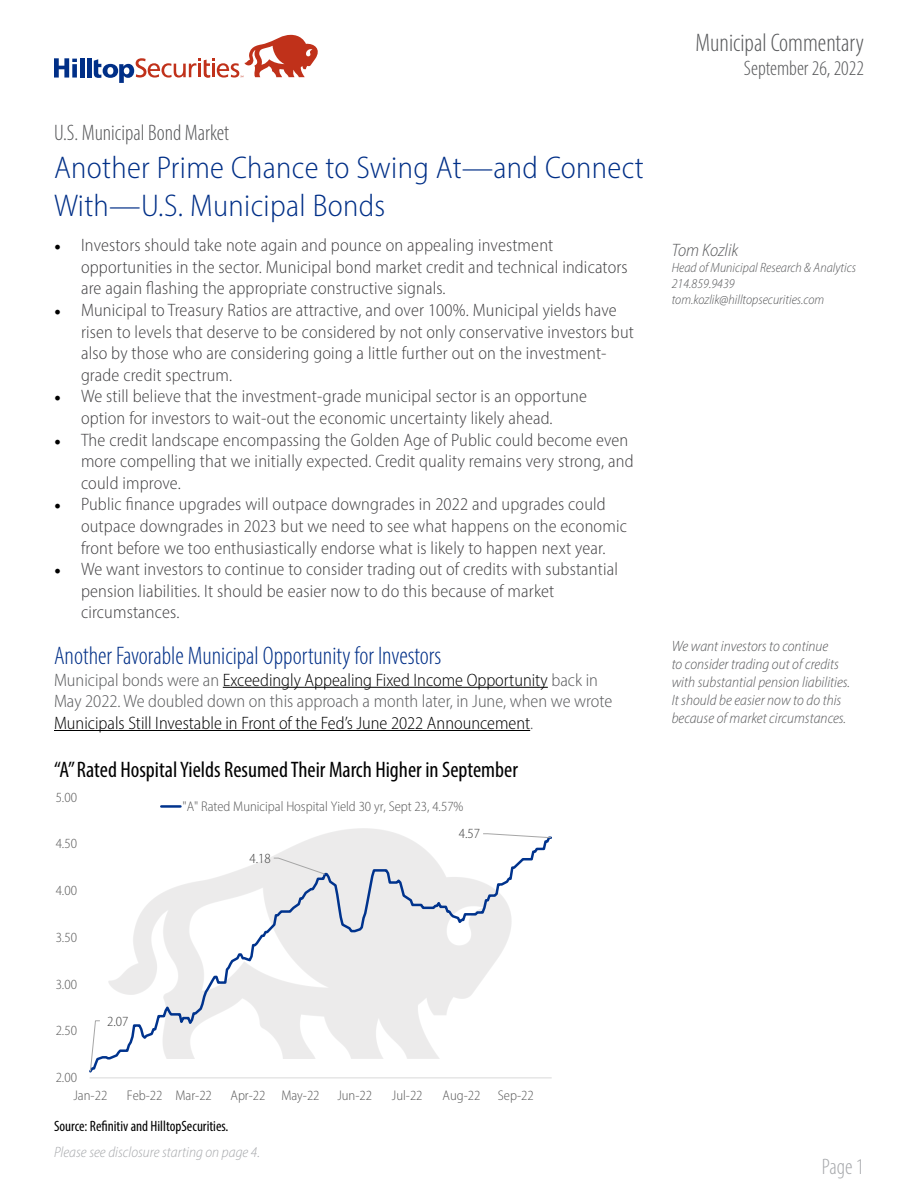
<style>
.page{position:relative;width:918px;height:1188px;background:#fff}
.page>*{position:absolute;margin:0;border:0;box-sizing:border-box;transform-origin:0 0}
.t1{font:300 semi-condensed 31.5px/37.8px "Myriad Pro";letter-spacing:.01em;color:#002f87}
.t2{font:300 condensed 25.5px "Myriad Pro";color:#002f87}
.t3{font:300 condensed 25.5px "Myriad Pro";color:#58595b}
.t4{font:condensed 22.5px "Myriad Pro";color:#000}
.t5{font:300 condensed 22.5px "Myriad Pro";color:#58595b}
.t6{font:300 condensed 22.5px "Myriad Pro";color:#a7a9ac}
.t7{font:300 condensed 21px "Myriad Pro";color:#58595b}
.t8{font:300 semi-condensed 18px/21.6px "Myriad Pro";letter-spacing:.01em;color:#414042}
.t9{font:300 semi-condensed 18px/21.6px "Myriad Pro";color:#000}
.t10{font:italic 300 semi-condensed 18px "Myriad Pro";color:#58595b}
.t11{font:italic 300 semi-condensed 15px/18px "Myriad Pro";color:#58595b}
.t12{font:condensed 15px "Myriad Pro";color:#000}
.t13{font:italic 300 semi-condensed 15px "Myriad Pro";color:#a7a9ac}
.t14{font:300 semi-condensed 14.1px "Myriad Pro";color:#595959}
.t15{font:300 semi-condensed 14.1px "Myriad Pro";color:#404040}
.t16{font:italic 300 semi-condensed 13.5px/16.2px "Myriad Pro";color:#58595b}
.s1{font-family:"Minion Pro";font-weight:400;font-stretch:normal;color:#000}
.s2{color:#58595b}
</style>
<div class="page">
<hr style="left:223px;top:687px;width:325px;height:1px;background:#000">
<hr style="left:54px;top:730px;width:476px;height:1px;background:#000">
<hr style="left:90px;top:1078px;width:462px;height:1px;background:#d9d9d9">
<svg style="left:89px;top:835px;width:463px;height:238px"></svg>
<svg style="left:90px;top:1020px;width:11px;height:52px"></svg>
<svg style="left:273px;top:857px;width:53px;height:18px"></svg>
<svg style="left:482px;top:833px;width:70px;height:5px"></svg>
<hr style="left:161px;top:805px;width:19px;height:3px;background:#00338d">
<svg style="left:54px;top:58px;width:23px;height:20px"></svg>
<hr style="left:80px;top:58px;width:4px;height:20px;background:#002f87">
<div style="left:87px;top:58px;width:5px;height:20px;background:#002f87"></div>
<svg style="left:94px;top:35px;width:224px;height:48px"></svg>
<p class="t5" style="left:54px;top:119px;width:177px">U.S. Municipal Bond Market</p>
<h1 class="t1" style="left:54px;top:148px;width:591px">Another Prime Chance to Swing At—and Connect<br>With—U.S. Municipal Bonds</h1>
<p class="t8" style="left:81px;top:234px;width:548px;text-indent:-27px"><span class="s1">•</span> Investors should take note again and pounce on appealing investment opportunities in the sector. Municipal bond market credit and technical indicators are again flashing the appropriate constructive signals.</p>
<p class="t8" style="left:81px;top:299px;width:554px;text-indent:-27px"><span class="s1">•</span> Municipal to Treasury Ratios are attractive, and over 100%. Municipal yields have risen to levels that deserve to be considered by not only conservative investors but also by those who are considering going a little further out on the investment&shy;grade credit spectrum.</p>
<p class="t8" style="left:54px;top:385px;width:535px;text-align:center"><span class="s1">•</span> We still believe that the investment-grade municipal sector is an opportune option for investors to wait-out the economic uncertainty likely ahead.</p>
<p class="t8" style="left:81px;top:429px;width:554px;text-indent:-27px"><span class="s1">•</span> The credit landscape encompassing the Golden Age of Public could become even more compelling that we initially expected. Credit quality remains very strong, and could improve.</p>
<p class="t8" style="left:81px;top:493px;width:547px;text-indent:-27px"><span class="s1">•</span> Public finance upgrades will outpace downgrades in 2022 and upgrades could outpace downgrades in 2023 but we need to see what happens on the economic front before we too enthusiastically endorse what is likely to happen next year.</p>
<p class="t8" style="left:81px;top:558px;width:539px;text-indent:-27px"><span class="s1">•</span> We want investors to continue to consider trading out of credits with substantial pension liabilities. It should be easier now to do this because of market circumstances.</p>
<h2 class="t2" style="left:54px;top:640px;width:389px">Another Favorable Municipal Opportunity for Investors</h2>
<p class="t9" style="left:54px;top:669px;width:560px"><span class="s2">Municipal bonds were an</span> Exceedingly Appealing Fixed Income Opportunity <span class="s2">back in<br>May 2022. We doubled down on this approach a month later, in June, when we wrote<br></span>Municipals Still Investable in Front of the Fed’s June 2022 Announcement<span class="s2">.</span></p>
<p class="t4" style="left:54px;top:756px;width:465px">“A” Rated Hospital Yields Resumed Their March Higher in September</p>
<p class="t14" style="left:56px;top:789px;width:23px">5.00</p>
<p class="t14" style="left:56px;top:835px;width:23px">4.50</p>
<p class="t14" style="left:56px;top:882px;width:23px">4.00</p>
<p class="t14" style="left:56px;top:929px;width:23px">3.50</p>
<p class="t14" style="left:56px;top:975px;width:23px">3.00</p>
<p class="t14" style="left:56px;top:1022px;width:23px">2.50</p>
<p class="t14" style="left:56px;top:1069px;width:23px">2.00</p>
<p class="t15" style="left:107px;top:1012px;width:23px">2.07</p>
<p class="t14" style="left:183px;top:798px;width:283px">"A" Rated Municipal Hospital Yield 30 yr, Sept 23, 4.57%</p>
<p class="t15" style="left:249px;top:850px;width:23px">4.18</p>
<p class="t15" style="left:459px;top:825px;width:23px">4.57</p>
<p class="t14" style="left:74px;top:1086px;width:35px">Jan-22</p>
<p class="t14" style="left:127px;top:1086px;width:87px">Feb-22 Mar-22</p>
<p class="t14" style="left:230px;top:1086px;width:91px">Apr-22 May-22</p>
<p class="t14" style="left:337px;top:1086px;width:36px">Jun-22</p>
<p class="t14" style="left:392px;top:1086px;width:32px">Jul-22</p>
<p class="t14" style="left:443px;top:1086px;width:93px">Aug-22 Sep-22</p>
<p class="t12" style="left:54px;top:1117px;width:176px">Source: Refinitiv and HilltopSecurities.</p>
<p class="t13" style="left:54px;top:1144px;width:208px">Please see disclosure starting on page 4.</p>
<h2 class="t3" style="left:696px;top:27px;width:170px">Municipal Commentary</h2>
<p class="t7" style="left:744px;top:55px;width:122px">September 26, 2022</p>
<p class="t10" style="left:672px;top:239px;width:68px">Tom Kozlik</p>
<p class="t16" style="left:672px;top:259px;width:186px">Head of Municipal Research &amp; Analytics<br>214.859.9439 tom.kozlik@hilltopsecurities.com</p>
<p class="t11" style="left:672px;top:637px;width:180px">We want investors to continue<br>to consider trading out of credits with substantial pension liabilities.<br>It should be easier now to do this because of market circumstances.</p>
<p class="t6" style="left:822px;top:1153px;width:44px">Page 1</p>
</div>
